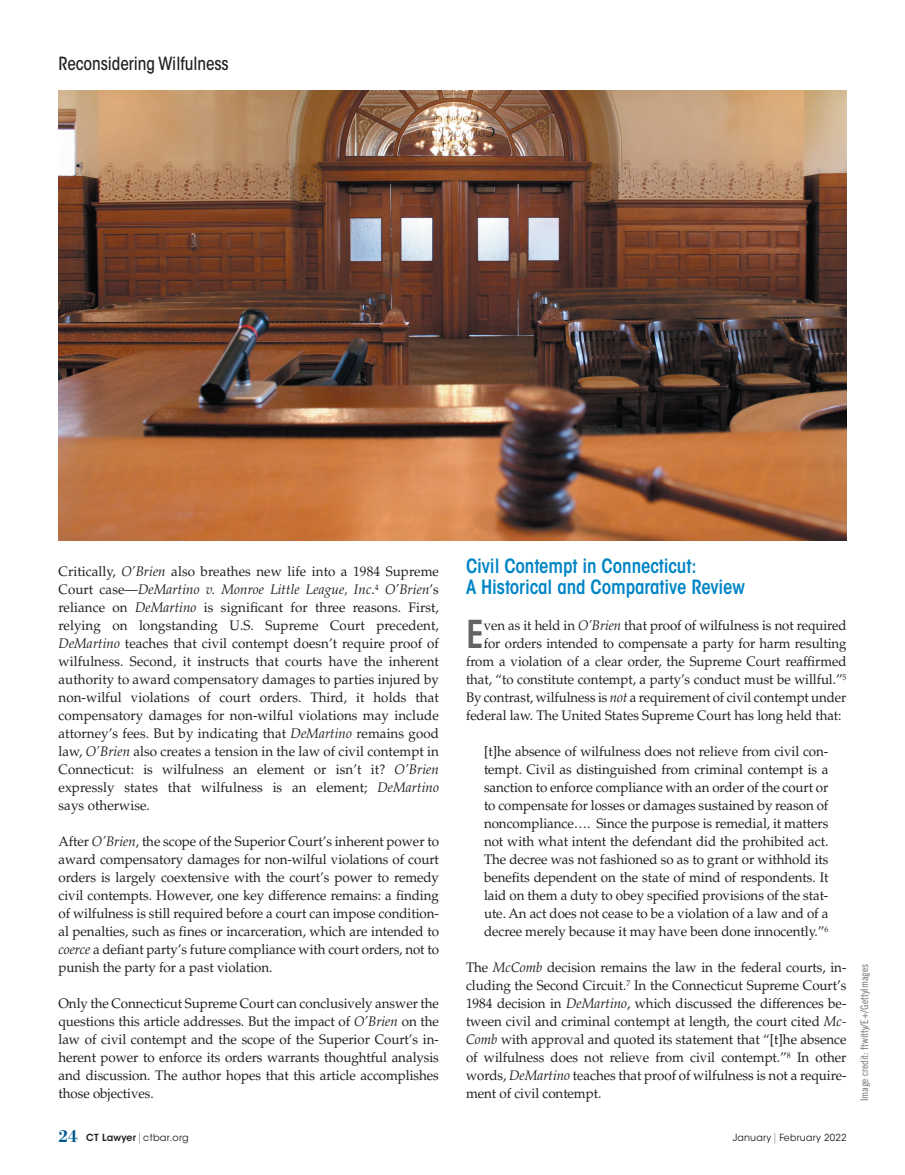
<style>
.page{position:relative;width:905px;height:1175px;background:#fff}
.page>*{position:absolute;margin:0;border:0;box-sizing:border-box;transform-origin:0 0}
.t1{font:600 condensed 38.1px "ITC Avant Garde Std";color:#636366;scale:.96 1}
.t2{font:600 condensed 19.5px/21px "ITC Avant Garde Std";letter-spacing:-.005em;color:#0085c5}
.t3{font:500 condensed 18px "ITC Avant Garde Std";letter-spacing:-.005em;color:#231f20}
.t4{font:13.8px/18px "Palatino LT Std";letter-spacing:-.005em;color:#231f20;text-align:justify}
.t5{font:13.8px "Palatino LT Std";letter-spacing:-.005em;color:#231f20;scale:.96 1}
.t6{font:10.5px "Trade Gothic LT Std Cn 18";color:#717275}
.t7{font:9.75px "ITC Avant Garde Std";letter-spacing:.025em;color:#231f20}
.t8{font:9.75px "ITC Avant Garde Std";letter-spacing:.025em;color:#231f20;scale:.96 1}
.s1{font-style:italic}
.s2{font-family:"Bodoni Std";font-weight:700;font-size:18px;color:#015a8d}
.s3{font-weight:600}
.s4{font-weight:200;font-size:10.8px}
</style>
<div class="page">
<img style="left:58px;top:90px;width:788px;height:450px">
<h3 class="t3" style="left:58px;top:52px;width:172px">Reconsidering Wilfulness</h3>
<p class="t4" style="left:58px;top:563px;width:382px">Critically, <span class="s1">O’Brien</span> also breathes new life into a 1984 Supreme Court case—<span class="s1">DeMartino v. Monroe Little League, Inc</span>.<sup>4</sup> <span class="s1">O’Brien</span>’s reliance on <span class="s1">DeMartino</span> is significant for three reasons. First, relying on longstanding U.S. Supreme Court precedent, <span class="s1">DeMartino</span> teaches that civil contempt doesn’t require proof of wilfulness. Second, it instructs that courts have the inherent authority to award compensatory damages to parties injured by non-wilful violations of court orders. Third, it holds that compensatory damages for non-wilful violations may include attorney’s fees. But by indicating that <span class="s1">DeMartino</span> remains good law, <span class="s1">O’Brien</span> also creates a tension in the law of civil contempt in Connecticut: is wilfulness an element or isn’t it? <span class="s1">O’Brien </span>expressly states that wilfulness is an element; <span class="s1">DeMartino </span>says otherwise.</p>
<p class="t4" style="left:58px;top:833px;width:382px">After <span class="s1">O’Brien</span>, the scope of the Superior Court’s inherent power to award compensatory damages for non-wilful violations of court orders is largely coextensive with the court’s power to remedy civil contempts. However, one key difference remains: a finding of wilfulness is still required before a court can impose condition&shy;al penalties, such as fines or incarceration, which are intended to <span class="s1">coerce</span> a defiant party’s future compliance with court orders, not to punish the party for a past violation.</p>
<p class="t4" style="left:58px;top:995px;width:382px">Only the Connecticut Supreme Court can conclusively answer the questions this article addresses. But the impact of <span class="s1">O’Brien</span> on the law of civil contempt and the scope of the Superior Court’s in&shy;herent power to enforce its orders warrants thoughtful analysis and discussion. The author hopes that this article accomplishes those objectives.</p>
<h2 class="t2" style="left:466px;top:555px;width:280px">Civil Contempt in Connecticut:<br>A Historical and Comparative Review</h2>
<h1 class="t1" style="left:466px;top:610px;width:20px">E</h1>
<p class="t5" style="left:484px;top:617px;width:379px">ven as it held in <span class="s1">O’Brien</span> that proof of wilfulness is not required</p>
<p class="t5" style="left:484px;top:635px;width:379px">for orders intended to compensate a party for harm resulting</p>
<p class="t5" style="left:466px;top:653px;width:398px">from a violation of a clear order, the Supreme Court reaffirmed</p>
<p class="t5" style="left:466px;top:671px;width:398px">that, “to constitute contempt, a party’s conduct must be willful.”<sup>5</sup></p>
<p class="t5" style="left:466px;top:689px;width:398px">By contrast, wilfulness is <span class="s1">not</span> a requirement of civil contempt under</p>
<p class="t5" style="left:466px;top:707px;width:392px">federal law. The United States Supreme Court has long held that:</p>
<p class="t4" style="left:484px;top:743px;width:346px">[t]he absence of wilfulness does not relieve from civil con&shy;tempt. Civil as distinguished from criminal contempt is a sanction to enforce compliance with an order of the court or to compensate for losses or damages sustained by reason of noncompliance…. Since the purpose is remedial, it matters not with what intent the defendant did the prohibited act.<br>The decree was not fashioned so as to grant or withhold its benefits dependent on the state of mind of respondents. It laid on them a duty to obey specified provisions of the stat&shy;ute. An act does not cease to be a violation of a law and of a decree merely because it may have been done innocently.”<sup>6</sup></p>
<p class="t4" style="left:466px;top:959px;width:382px">The <span class="s1">McComb</span> decision remains the law in the federal courts, in&shy;cluding the Second Circuit.<sup>7</sup> In the Connecticut Supreme Court’s 1984 decision in <span class="s1">DeMartino</span>, which discussed the differences be&shy;tween civil and criminal contempt at length, the court cited <span class="s1">Mc-Comb</span> with approval and quoted its statement that “[t]he absence of wilfulness does not relieve from civil contempt.”<sup>8</sup> In other words, <span class="s1">DeMartino</span> teaches that proof of wilfulness is not a require&shy;ment of civil contempt.</p>
<p class="t7" style="left:58px;top:1131px;width:132px"><span class="s2">24</span> <span class="s3">CT Lawyer</span><span class="s4">|</span>ctbar.org</p>
<p class="t8" style="left:732px;top:1131px;width:120px">January<span class="s4">|</span> February 2022</p>
<p class="t6" style="left:858px;top:1101px;width:139px;rotate:-90deg">Image credit: ftwitty/E+/GettyImages</p>
</div>
